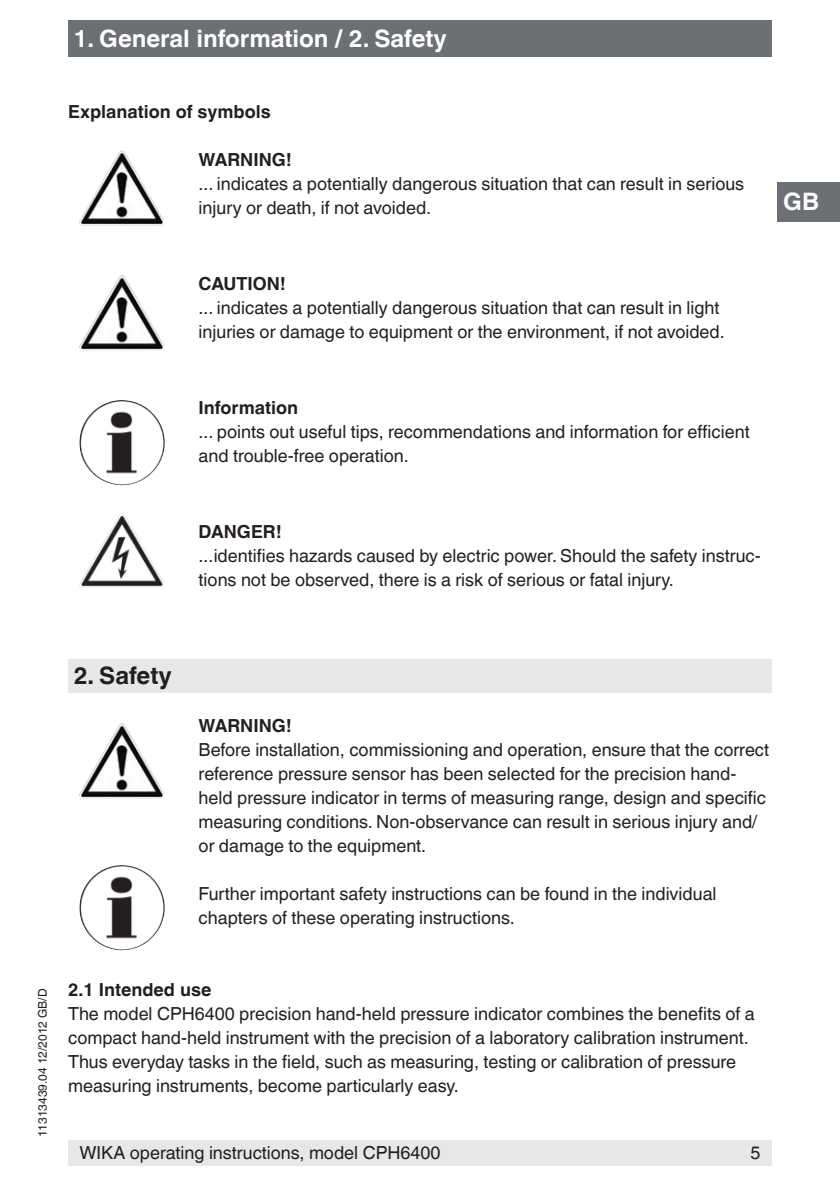
<style>
.page{position:relative;width:840px;height:1191px;background:#fff}
.page>*{position:absolute;margin:0;border:0;box-sizing:border-box;transform-origin:0 0}
.t1{font:700 24px "Helvetica World";color:#fff}
.t2{font:700 24px "Helvetica World";color:#231f20}
.t3{font:18px/24px "Helvetica World";color:#231f20}
.t4{font:700 18px "Helvetica World";color:#231f20}
.t5{font:12px "Helvetica World";color:#231f20}
</style>
<div class="page">
<div style="left:68px;top:1140px;width:703px;height:25px;background:#e6e7e9"></div>
<div style="left:68px;top:20px;width:703px;height:37px;background:#6c6f74"></div>
<div style="left:777px;top:182px;width:62px;height:39px;background:#6c6f74"></div>
<div style="left:68px;top:659px;width:703px;height:34px;background:#e5e7e9"></div>
<img style="left:94px;top:514px;width:27px;height:45px">
<img style="left:94px;top:151px;width:27px;height:45px">
<img style="left:94px;top:275px;width:27px;height:46px">
<img style="left:94px;top:724px;width:27px;height:45px">
<img style="left:79px;top:400px;width:79px;height:85px">
<img style="left:79px;top:865px;width:79px;height:85px">
<h1 class="t1" style="left:74px;top:25px;width:374px">1. General information / 2. Safety</h1>
<p class="t4" style="left:68px;top:101px;width:204px">Explanation of symbols</p>
<p class="t4" style="left:198px;top:149px;width:95px">WARNING!</p>
<p class="t3" style="left:198px;top:172px;width:547px">... indicates a potentially dangerous situation that can result in serious injury or death, if not avoided.</p>
<p class="t4" style="left:198px;top:273px;width:89px">CAUTION!</p>
<p class="t3" style="left:198px;top:296px;width:527px">... indicates a potentially dangerous situation that can result in light injuries or damage to equipment or the environment, if not avoided.</p>
<p class="t4" style="left:198px;top:397px;width:101px">Information</p>
<p class="t3" style="left:198px;top:420px;width:552px">... points out useful tips, recommendations and information for efficient and trouble-free operation.</p>
<p class="t4" style="left:198px;top:521px;width:84px">DANGER!</p>
<p class="t3" style="left:198px;top:544px;width:563px">...identifies hazards caused by electric power. Should the safety instruc&shy;tions not be observed, there is a risk of serious or fatal injury.</p>
<h1 class="t1" style="left:782px;top:188px;width:37px">GB</h1>
<h1 class="t2" style="left:74px;top:662px;width:99px">2. Safety</h1>
<p class="t4" style="left:198px;top:715px;width:95px">WARNING!</p>
<p class="t3" style="left:198px;top:738px;width:571px">Before installation, commissioning and operation, ensure that the correct reference pressure sensor has been selected for the precision hand&shy;held pressure indicator in terms of measuring range, design and specific measuring conditions. Non-observance can result in serious injury and/ or damage to the equipment.</p>
<p class="t3" style="left:198px;top:882px;width:519px">Further important safety instructions can be found in the individual chapters of these operating instructions.</p>
<p class="t5" style="left:36px;top:1137px;width:150px;rotate:-90deg">11313439.04 12/2012 GB/D</p>
<p class="t4" style="left:68px;top:979px;width:145px">2.1 Intended use</p>
<p class="t3" style="left:68px;top:1002px;width:687px">The model CPH6400 precision hand-held pressure indicator combines the benefits of a compact hand-held instrument with the precision of a laboratory calibration instrument.<br>Thus everyday tasks in the field, such as measuring, testing or calibration of pressure measuring instruments, become particularly easy.</p>
<p class="t3" style="left:79px;top:1141px;width:362px">WIKA operating instructions, model CPH6400</p>
<p class="t3" style="left:750px;top:1141px;width:12px">5</p>
</div>
